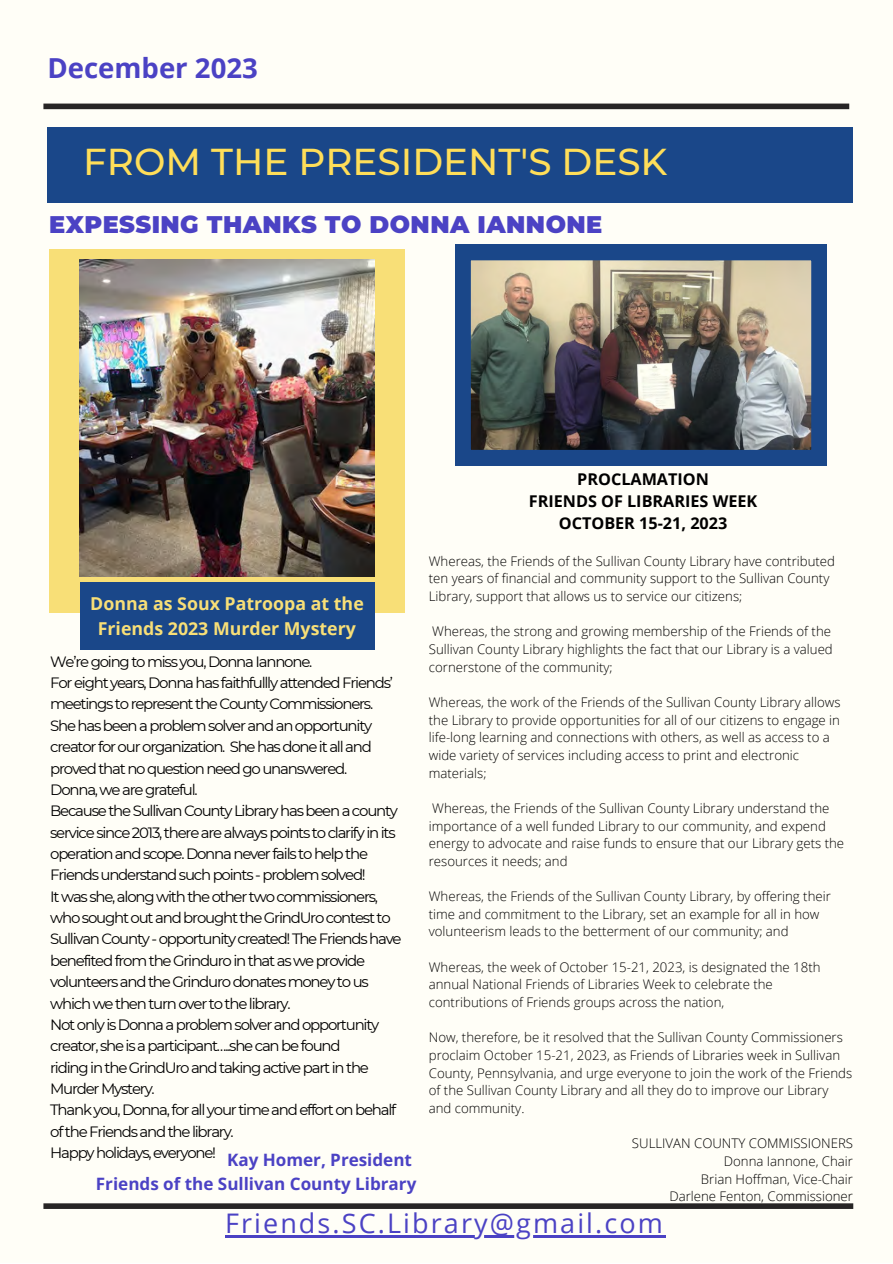
<style>
.page{position:relative;width:893px;height:1264px;background:#fff}
.page>*{position:absolute;margin:0;border:0;box-sizing:border-box;transform-origin:0 0}
.t1{font:500 37.35px "Montserrat";color:#ffde59}
.t2{font:700 27.6px "Open Sans";color:#4b42c4}
.t3{font:27px "Open Sans";letter-spacing:.08em;color:#4b42c4}
.t4{font:900 24px "Montserrat";letter-spacing:.02em;color:#4b42c4}
.t5{font:700 17.7px/24.8px "Open Sans";color:#f8df77;text-align:center}
.t6{font:700 17.1px "Open Sans";color:#4b42c4}
.t7{font:700 16.2px "Open Sans";color:#000}
.t8{font:15px/21.3px "Montserrat";letter-spacing:-.08em;color:#000}
.t9{font:300 13.2px/17.7px "Open Sans";color:#000}
</style>
<div class="page">
<div style="left:0;top:0;width:892px;height:1262px;background:#fffef7"></div>
<div style="left:43px;top:104px;width:806px;height:5px;background:#272525"></div>
<div style="left:47px;top:127px;width:806px;height:75px;background:#1a4789"></div>
<div style="left:43px;top:1203px;width:810px;height:5px;background:#272525"></div>
<div style="left:49px;top:249px;width:356px;height:363px;background:#f8df77"></div>
<div style="left:80px;top:582px;width:294px;height:67px;background:#1a4789"></div>
<img style="left:80px;top:260px;width:294px;height:317px">
<img style="left:455px;top:244px;width:371px;height:221px">
<hr style="left:225px;top:1235px;width:440px;height:2px;background:#4b42c4">
<p class="t2" style="left:47px;top:49px;width:212px">December 2023</p>
<p class="t1" style="left:83px;top:138px;width:585px">FROM THE PRESIDENT'S DESK</p>
<p class="t4" style="left:49px;top:210px;width:554px">EXPESSING THANKS TO DONNA IANNONE</p>
<p class="t5" style="left:90px;top:590px;width:275px">Donna as Soux Patroopa at the<br>Friends 2023 Murder Mystery</p>
<p class="t8" style="left:50px;top:650px;width:263px">We’re going to miss you, Donna Iannone.</p>
<p class="t8" style="left:50px;top:672px;width:344px">For eight years, Donna has faithfullly attended Friends’ meetings to represent the County Commissioners.</p>
<p class="t8" style="left:50px;top:714px;width:323px;text-align:justify">She has been a problem solver and an opportunity creator for our organization. She has done it all and proved that no question need go unanswered.</p>
<p class="t8" style="left:50px;top:778px;width:149px">Donna, we are grateful.</p>
<p class="t8" style="left:50px;top:800px;width:349px">Because the Sullivan County Library has been a county service since 2013, there are always points to clarify in its operation and scope. Donna never fails to help the Friends understand such points - problem solved!</p>
<p class="t8" style="left:50px;top:885px;width:353px">It was she, along with the other two commissioners, who sought out and brought the GrindUro contest to Sullivan County - opportunity created! The Friends have benefited from the Grinduro in that as we provide volunteers and the Grinduro donates money to us which we then turn over to the library.</p>
<p class="t8" style="left:50px;top:1013px;width:330px">Not only is Donna a problem solver and opportunity creator, she is a participant…..she can be found</p>
<p class="t8" style="left:50px;top:1056px;width:320px">riding in the GrindUro and taking active part in the<br>Murder Mystery.</p>
<p class="t8" style="left:50px;top:1099px;width:347px">Thank you, Donna, for all your time and effort on behalf of the Friends and the library.</p>
<p class="t8" style="left:50px;top:1142px;width:167px">Happy holidays, everyone!</p>
<p class="t6" style="left:227px;top:1148px;width:186px">Kay Homer, President</p>
<p class="t6" style="left:96px;top:1171px;width:322px">Friends of the Sullivan County Library</p>
<p class="t7" style="left:577px;top:468px;width:133px">PROCLAMATION</p>
<p class="t7" style="left:528px;top:490px;width:230px">FRIENDS OF LIBRARIES WEEK</p>
<p class="t7" style="left:558px;top:512px;width:170px">OCTOBER 15-21, 2023</p>
<p class="t9" style="left:429px;top:552px;width:408px">Whereas, the Friends of the Sullivan County Library have contributed ten years of financial and community support to the Sullivan County<br>Library, support that allows us to service our citizens;</p>
<p class="t9" style="left:429px;top:622px;width:405px">Whereas, the strong and growing membership of the Friends of the<br>Sullivan County Library highlights the fact that our Library is a valued cornerstone of the community;</p>
<p class="t9" style="left:429px;top:693px;width:413px">Whereas, the work of the Friends of the Sullivan County Library allows the Library to provide opportunities for all of our citizens to engage in life-long learning and connections with others, as well as access to a wide variety of services including access to print and electronic materials;</p>
<p class="t9" style="left:429px;top:799px;width:417px">Whereas, the Friends of the Sullivan County Library understand the importance of a well funded Library to our community, and expend energy to advocate and raise funds to ensure that our Library gets the resources it needs; and</p>
<p class="t9" style="left:429px;top:887px;width:403px">Whereas, the Friends of the Sullivan County Library, by offering their time and commitment to the Library, set an example for all in how volunteerism leads to the betterment of our community; and</p>
<p class="t9" style="left:429px;top:957px;width:393px">Whereas, the week of October 15-21, 2023, is designated the 18th annual National Friends of Libraries Week to celebrate the contributions of Friends groups across the nation,</p>
<p class="t9" style="left:429px;top:1028px;width:425px">Now, therefore, be it resolved that the Sullivan County Commissioners proclaim October 15-21, 2023, as Friends of Libraries week in Sullivan County, Pennsylvania, and urge everyone to join the work of the Friends of the Sullivan County Library and all they do to improve our Library and community.</p>
<p class="t9" style="left:632px;top:1134px;width:222px">SULLIVAN COUNTY COMMISSIONERS</p>
<p class="t9" style="left:723px;top:1151px;width:131px">Donna Iannone, Chair</p>
<p class="t9" style="left:700px;top:1169px;width:154px">Brian Hoffman, Vice-Chair</p>
<p class="t9" style="left:669px;top:1187px;width:185px">Darlene Fenton, Commissioner</p>
<p class="t3" style="left:225px;top:1204px;width:439px">Friends.SC.Library@gmail.com</p>
</div>
